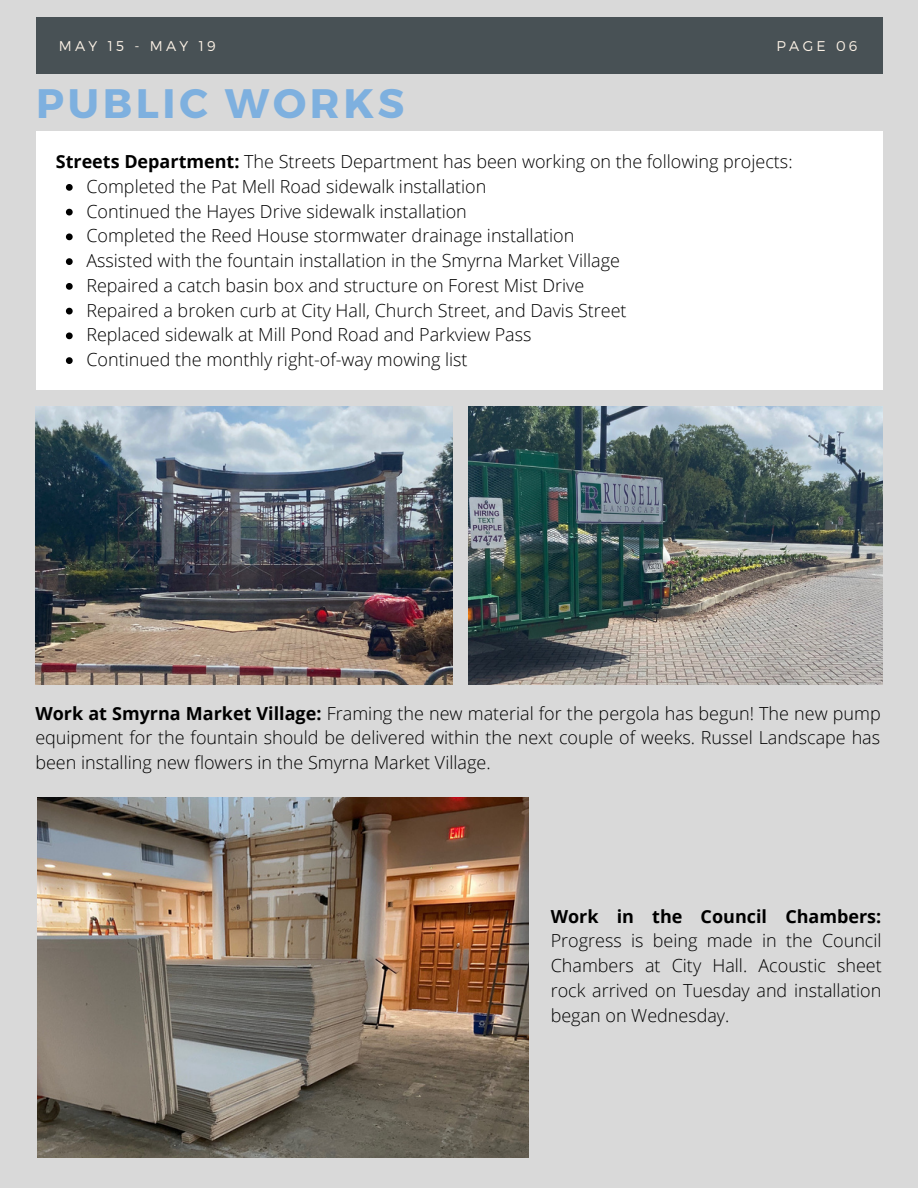
<style>
.page{position:relative;width:918px;height:1188px;background:#d9d9d9}
.page>*{position:absolute;margin:0;border:0;box-sizing:border-box;transform-origin:0 0}
.t1{font:700 41.1px "Montserrat";letter-spacing:.09em;color:#7eb0df}
.t2{font:300 18px/24.8px "Open Sans";color:#000;text-align:justify}
.t3{font:300 14.1px "Montserrat";letter-spacing:.23em;color:#fcf2e6}
.s1{font-weight:700}
</style>
<div class="page">
<div style="left:36px;top:17px;width:847px;height:56px;background:#485155"></div>
<img style="left:36px;top:407px;width:416px;height:278px">
<img style="left:468px;top:407px;width:414px;height:278px">
<img style="left:38px;top:798px;width:490px;height:360px">
<div style="left:36px;top:131px;width:847px;height:259px;background:#fff"></div>
<svg style="left:66px;top:184px;width:7px;height:7px"></svg>
<svg style="left:66px;top:209px;width:7px;height:6px"></svg>
<svg style="left:66px;top:233px;width:7px;height:7px"></svg>
<svg style="left:66px;top:258px;width:7px;height:7px"></svg>
<svg style="left:66px;top:283px;width:7px;height:7px"></svg>
<svg style="left:66px;top:308px;width:7px;height:6px"></svg>
<svg style="left:66px;top:332px;width:7px;height:7px"></svg>
<svg style="left:66px;top:357px;width:7px;height:7px"></svg>
<p class="t3" style="left:59px;top:36px;width:158px">MAY 15 - MAY 19</p>
<p class="t3" style="left:777px;top:36px;width:82px">PAGE 06</p>
<p class="t1" style="left:36px;top:76px;width:370px">PUBLIC WORKS</p>
<p class="t2" style="left:56px;top:149px;width:738px"><span class="s1">Streets Department:</span> The Streets Department has been working on the following projects:</p>
<p class="t2" style="left:86px;top:174px;width:402px">Completed the Pat Mell Road sidewalk installation</p>
<p class="t2" style="left:86px;top:198px;width:382px">Continued the Hayes Drive sidewalk installation</p>
<p class="t2" style="left:86px;top:223px;width:490px">Completed the Reed House stormwater drainage installation</p>
<p class="t2" style="left:86px;top:248px;width:535px">Assisted with the fountain installation in the Smyrna Market Village</p>
<p class="t2" style="left:86px;top:273px;width:499px">Repaired a catch basin box and structure on Forest Mist Drive</p>
<p class="t2" style="left:86px;top:297px;width:542px">Repaired a broken curb at City Hall, Church Street, and Davis Street</p>
<p class="t2" style="left:86px;top:322px;width:447px">Replaced sidewalk at Mill Pond Road and Parkview Pass</p>
<p class="t2" style="left:86px;top:347px;width:383px">Continued the monthly right-of-way mowing list</p>
<p class="t2" style="left:35px;top:700px;width:847px"><span class="s1">Work at Smyrna Market Village:</span> Framing the new material for the pergola has begun! The new pump equipment for the fountain should be delivered within the next couple of weeks. Russel Landscape has been installing new flowers in the Smyrna Market Village.</p>
<p class="t2" style="left:551px;top:903px;width:333px"><span class="s1">Work in the Council Chambers:<br></span>Progress is being made in the Council Chambers at City Hall. Acoustic sheet rock arrived on Tuesday and installation began on Wednesday.</p>
</div>
